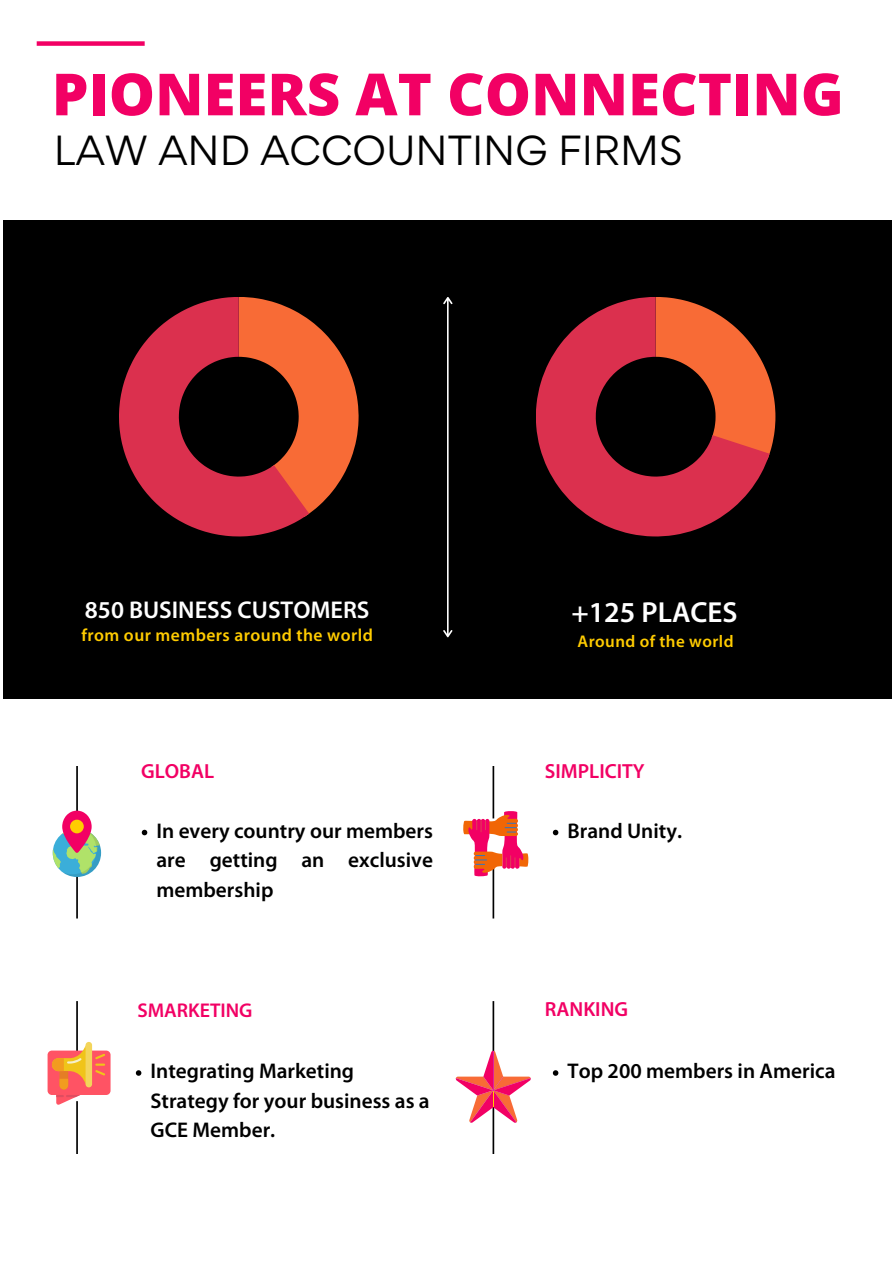
<style>
.page{position:relative;width:893px;height:1264px;background:#fff}
.page>*{position:absolute;margin:0;border:0;box-sizing:border-box;transform-origin:0 0}
.t1{font:800 58.05px "Open Sans";color:#f20064}
.t2{font:37.5px "Gordita";color:#000}
.t3{font:600 29.1px "Myriad Pro";color:#fff}
.t4{font:600 24.3px "Myriad Pro";color:#fff}
.t5{font:600 21.3px/29.4px "Myriad Pro";color:#000}
.t6{font:600 20.4px "Myriad Pro";color:#f20064}
.t7{font:600 19.95px "Myriad Pro";color:#f20064}
.t8{font:600 17.55px "Myriad Pro";letter-spacing:.025em;color:#fc0}
.t9{font:600 16.95px "Myriad Pro";letter-spacing:.025em;color:#fc0}
</style>
<div class="page">
<div style="left:3px;top:220px;width:888px;height:478px;background:#000"></div>
<svg style="left:119px;top:297px;width:185px;height:239px;fill:#db304e"></svg>
<svg style="left:239px;top:297px;width:119px;height:220px"></svg>
<svg style="left:536px;top:297px;width:232px;height:239px;fill:#db304e"></svg>
<svg style="left:655px;top:297px;width:120px;height:162px"></svg>
<svg style="left:443px;top:297px;width:9px;height:340px"></svg>
<svg style="left:53px;top:766px;width:48px;height:152px"></svg>
<div style="left:70px;top:819px;width:14px;height:14px;background:#fc0;border-radius:50%"></div>
<svg style="left:48px;top:1001px;width:62px;height:152px"></svg>
<svg style="left:463px;top:766px;width:66px;height:152px"></svg>
<svg style="left:455px;top:1001px;width:76px;height:152px"></svg>
<svg style="left:553px;top:1070px;width:5px;height:5px"></svg>
<svg style="left:553px;top:829px;width:5px;height:6px"></svg>
<svg style="left:142px;top:829px;width:5px;height:6px"></svg>
<svg style="left:136px;top:1070px;width:5px;height:5px"></svg>
<div style="left:37px;top:41px;width:108px;height:5px;background:#f20064"></div>
<h1 class="t1" style="left:52px;top:53px;width:793px">PIONEERS AT CONNECTING</h1>
<h2 class="t2" style="left:54px;top:125px;width:630px">LAW AND ACCOUNTING FIRMS</h2>
<p class="t4" style="left:85px;top:600px;width:286px">850 BUSINESS CUSTOMERS</p>
<p class="t8" style="left:81px;top:627px;width:293px">from our members around the world</p>
<h3 class="t3" style="left:571px;top:600px;width:168px">+125 PLACES</h3>
<p class="t9" style="left:577px;top:634px;width:158px">Around of the world</p>
<p class="t6" style="left:141px;top:763px;width:74px">GLOBAL</p>
<p class="t6" style="left:545px;top:763px;width:101px">SIMPLICITY</p>
<p class="t5" style="left:156px;top:817px;width:278px">In every country our members</p>
<p class="t5" style="left:567px;top:817px;width:116px">Brand Unity.</p>
<p class="t5" style="left:156px;top:847px;width:278px">are getting an exclusive membership</p>
<p class="t7" style="left:137px;top:1002px;width:117px">SMARKETING</p>
<p class="t6" style="left:545px;top:1000px;width:85px">RANKING</p>
<p class="t5" style="left:150px;top:1058px;width:281px">Integrating Marketing<br>Strategy for your business as a<br>GCE Member.</p>
<p class="t5" style="left:567px;top:1058px;width:269px">Top 200 members in America</p>
</div>
